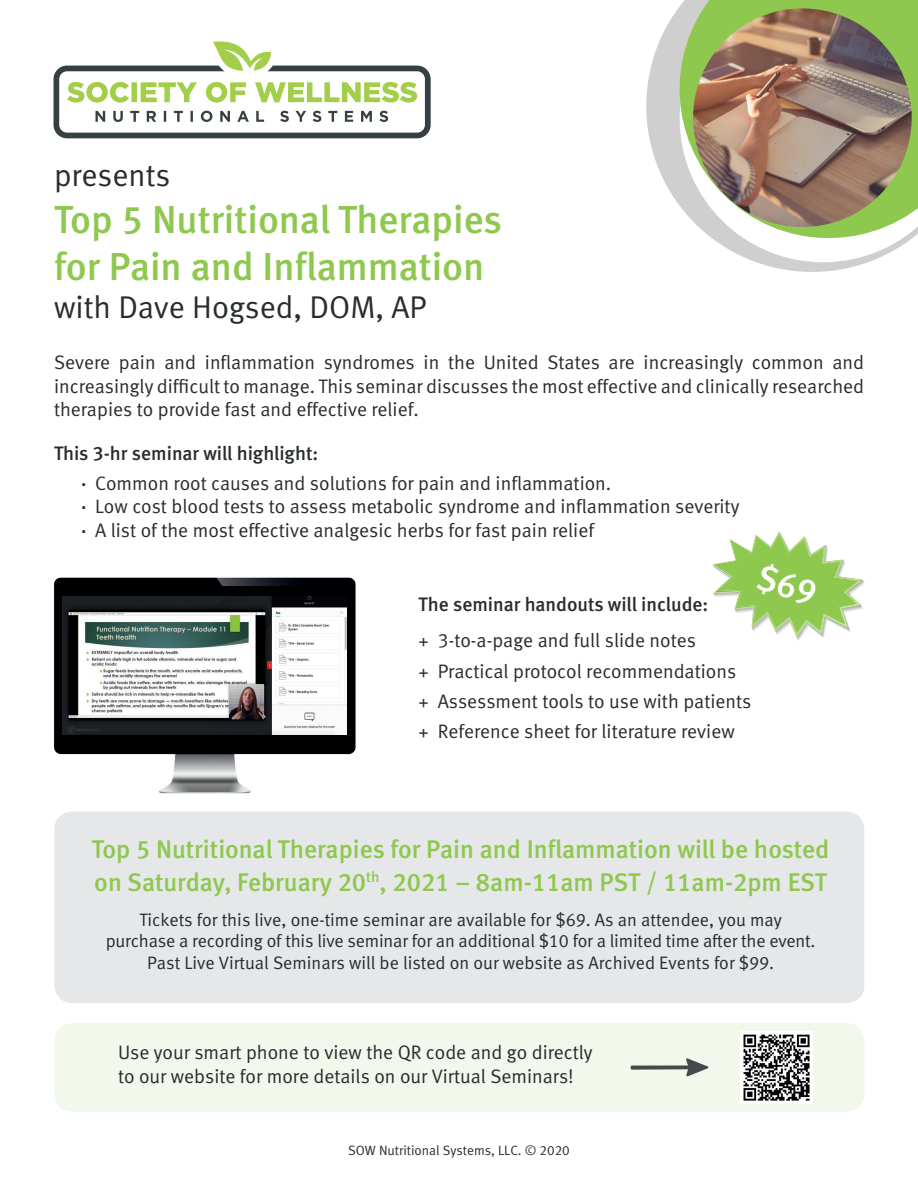
<style>
.page{position:relative;width:918px;height:1188px;background:#fff}
.page>*{position:absolute;margin:0;border:0;box-sizing:border-box;transform-origin:0 0}
.t1{font:39px/46.8px "Meta Medium LF";color:#8ec84e}
.t2{font:31.5px "Meta Normal LF";color:#292d2f}
.t3{font:25.5px/32.4px "Meta Medium LF";color:#8ec84e}
.t4{font:19.5px/23.4px "Meta Normal LF";color:#292d2f}
.t5{font:19.5px "Meta Medium LF";color:#292d2f}
.t6{font:18px/21.6px "Meta Normal LF";color:#292d2f;text-align:center}
.t7{font:13.5px "Meta Normal LF";color:#292d2f}
.s1{font-family:"Meta Medium LF"}
</style>
<div class="page">
<div style="left:54px;top:812px;width:810px;height:191px;background:#e6e7e9;border-radius:18px"></div>
<div style="left:54px;top:1023px;width:810px;height:89px;background:#f2f8eb;border-radius:18px"></div>
<svg style="left:646px;top:6px;width:222px;height:266px"></svg>
<svg style="left:680px;top:238px;width:232px;height:24px"></svg>
<svg style="left:680px;top:0;width:238px;height:238px;fill:#8ec84e"></svg>
<img style="left:693px;top:8px;width:219px;height:219px;border-radius:109px">
<svg style="left:54px;top:42px;width:377px;height:96px"></svg>
<img style="left:53px;top:577px;width:303px;height:238px">
<div style="left:62px;top:587px;width:285px;height:160px;background:#000"></div>
<img style="left:63px;top:596px;width:284px;height:139px">
<img style="left:740px;top:1031px;width:72px;height:72px">
<svg style="left:630px;top:1058px;width:79px;height:19px"></svg>
<svg style="left:712px;top:531px;width:153px;height:110px"></svg>
<p class="t2" style="left:54px;top:157px;width:118px">presents</p>
<p class="t1" style="left:54px;top:196px;width:450px">Top 5 Nutritional Therapies for Pain and Inflammation</p>
<p class="t2" style="left:54px;top:288px;width:374px">with Dave Hogsed, DOM, AP</p>
<p class="t4" style="left:54px;top:351px;width:812px;text-align:justify">Severe pain and inflammation syndromes in the United States are increasingly common and increasingly difficult to manage. This seminar discusses the most effective and clinically researched therapies to provide fast and effective relief.</p>
<p class="t5" style="left:54px;top:442px;width:266px">This 3-hr seminar will highlight:</p>
<p class="t4" style="left:81px;top:471px;width:532px"><span class="s1">·</span> Common root causes and solutions for pain and inflammation.</p>
<p class="t4" style="left:81px;top:495px;width:660px"><span class="s1">·</span> Low cost blood tests to assess metabolic syndrome and inflammation severity</p>
<p class="t4" style="left:81px;top:518px;width:515px"><span class="s1">·</span> A list of the most effective analgesic herbs for fast pain relief</p>
<p class="t5" style="left:418px;top:592px;width:291px">The seminar handouts will include:</p>
<p class="t4" style="left:418px;top:629px;width:279px">+ 3-to-a-page and full slide notes</p>
<p class="t4" style="left:418px;top:659px;width:319px">+ Practical protocol recommendations</p>
<p class="t4" style="left:418px;top:689px;width:334px">+ Assessment tools to use with patients</p>
<p class="t4" style="left:418px;top:719px;width:318px">+ Reference sheet for literature review</p>
<p class="t3" style="left:92px;top:833px;width:739px">Top 5 Nutritional Therapies for Pain and Inflammation will be hosted on Saturday, February 20<sup>th</sup>, 2021 – 8am-11am PST / 11am-2pm EST</p>
<p class="t6" style="left:106px;top:909px;width:711px">Tickets for this live, one-time seminar are available for $69. As an attendee, you may purchase a recording of this live seminar for an additional $10 for a limited time after the event.<br>Past Live Virtual Seminars will be listed on our website as Archived Events for $99.</p>
<p class="t4" style="left:118px;top:1040px;width:476px">Use your smart phone to view the QR code and go directly to our website for more details on our Virtual Seminars!</p>
<p class="t7" style="left:348px;top:1143px;width:223px">SOW Nutritional Systems, LLC. © 2020</p>
</div>
